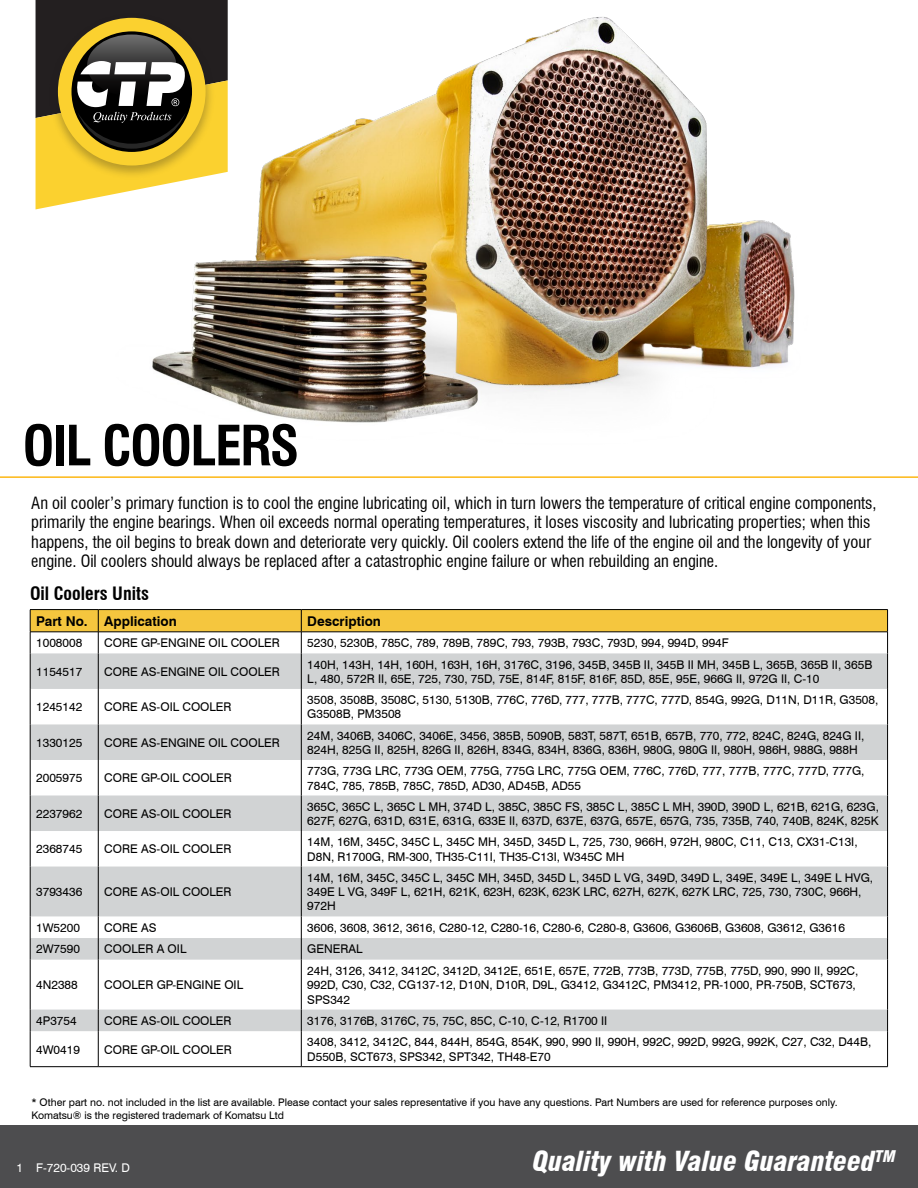
<style>
.page{position:relative;width:918px;height:1188px;background:#fff}
.page>*{position:absolute;margin:0;border:0;box-sizing:border-box;transform-origin:0 0}
.t1{font:700 condensed 54px "Swiss 721 BT";letter-spacing:-.03em;color:#000}
.t2{font:italic 900 condensed 27px "Swiss 721 BT";color:#fff}
.t3{font:700 condensed 18px "Swiss 721 BT";color:#000}
.t4{font:condensed 16.5px/19.5px "Swiss 721 BT";color:#000}
.t5{font:700 13.5px "Swiss 721 BT";color:#000}
.t6{font:12px/14.4px "Swiss 721 BT";color:#000}
.t7{font:12px "Swiss 721 BT";color:#fff}
.t8{font:10.5px/12.6px "Swiss 721 BT";color:#000}
</style>
<div class="page">
<img style="left:152px;top:17px;width:643px;height:406px">
<div style="left:0;top:1125px;width:918px;height:63px;background:#4d4d4f"></div>
<hr style="left:0;top:476px;width:918px;height:2px;background:#fdb714">
<svg style="left:36px;top:0;width:192px;height:209px;background:#968446"></svg>
<svg style="left:31px;top:653px;width:856px;height:378px;fill:#d1d3d4"></svg>
<hr style="left:98px;top:653px;width:1px;height:36px;background:#000">
<hr style="left:301px;top:653px;width:1px;height:36px;background:#000">
<hr style="left:98px;top:689px;width:1px;height:35px;background:#000">
<hr style="left:301px;top:689px;width:1px;height:35px;background:#000">
<hr style="left:98px;top:724px;width:1px;height:36px;background:#000">
<hr style="left:301px;top:724px;width:1px;height:36px;background:#000">
<hr style="left:98px;top:760px;width:1px;height:35px;background:#000">
<hr style="left:301px;top:760px;width:1px;height:35px;background:#000">
<hr style="left:98px;top:795px;width:1px;height:36px;background:#000">
<hr style="left:301px;top:795px;width:1px;height:36px;background:#000">
<hr style="left:98px;top:831px;width:1px;height:36px;background:#000">
<hr style="left:301px;top:831px;width:1px;height:36px;background:#000">
<hr style="left:98px;top:867px;width:1px;height:49px;background:#000">
<hr style="left:301px;top:867px;width:1px;height:49px;background:#000">
<svg style="left:98px;top:916px;width:1px;height:44px"></svg>
<svg style="left:301px;top:916px;width:1px;height:44px"></svg>
<hr style="left:98px;top:960px;width:1px;height:50px;background:#000">
<hr style="left:301px;top:960px;width:1px;height:50px;background:#000">
<svg style="left:98px;top:1010px;width:1px;height:21px"></svg>
<svg style="left:301px;top:1010px;width:1px;height:21px"></svg>
<hr style="left:98px;top:1031px;width:1px;height:35px;background:#000">
<hr style="left:301px;top:1031px;width:1px;height:35px;background:#000">
<hr style="left:30px;top:609px;width:68px;height:1px;background:#000">
<hr style="left:98px;top:609px;width:203px;height:1px;background:#000">
<hr style="left:301px;top:609px;width:587px;height:1px;background:#000">
<svg style="left:30px;top:610px;width:858px;height:43px"></svg>
<hr style="left:30px;top:653px;width:1px;height:36px;background:#000">
<hr style="left:887px;top:653px;width:1px;height:36px;background:#000">
<hr style="left:30px;top:689px;width:1px;height:35px;background:#000">
<hr style="left:887px;top:689px;width:1px;height:35px;background:#000">
<hr style="left:30px;top:724px;width:1px;height:36px;background:#000">
<hr style="left:887px;top:724px;width:1px;height:36px;background:#000">
<hr style="left:30px;top:760px;width:1px;height:35px;background:#000">
<hr style="left:887px;top:760px;width:1px;height:35px;background:#000">
<hr style="left:30px;top:795px;width:1px;height:36px;background:#000">
<hr style="left:887px;top:795px;width:1px;height:36px;background:#000">
<hr style="left:30px;top:831px;width:1px;height:36px;background:#000">
<hr style="left:887px;top:831px;width:1px;height:36px;background:#000">
<hr style="left:30px;top:867px;width:1px;height:49px;background:#000">
<hr style="left:887px;top:867px;width:1px;height:49px;background:#000">
<svg style="left:30px;top:916px;width:1px;height:44px"></svg>
<svg style="left:887px;top:916px;width:1px;height:44px"></svg>
<hr style="left:30px;top:960px;width:1px;height:50px;background:#000">
<hr style="left:887px;top:960px;width:1px;height:50px;background:#000">
<svg style="left:30px;top:1010px;width:1px;height:21px"></svg>
<svg style="left:887px;top:1010px;width:1px;height:21px"></svg>
<hr style="left:30px;top:1031px;width:1px;height:35px;background:#000">
<hr style="left:887px;top:1031px;width:1px;height:35px;background:#000">
<hr style="left:30px;top:1066px;width:68px;height:1px;background:#000">
<hr style="left:98px;top:1066px;width:203px;height:1px;background:#000">
<hr style="left:301px;top:1066px;width:587px;height:1px;background:#000">
<h1 class="t1" style="left:23px;top:413px;width:278px">OIL COOLERS</h1>
<p class="t4" style="left:31px;top:493px;width:847px">An oil cooler’s primary function is to cool the engine lubricating oil, which in turn lowers the temperature of critical engine components, primarily the engine bearings. When oil exceeds normal operating temperatures, it loses viscosity and lubricating properties; when this happens, the oil begins to break down and deteriorate very quickly. Oil coolers extend the life of the engine oil and the longevity of your engine. Oil coolers should always be replaced after a catastrophic engine failure or when rebuilding an engine.</p>
<h3 class="t3" style="left:30px;top:582px;width:120px">Oil Coolers Units</h3>
<p class="t5" style="left:36px;top:613px;width:142px">Part No. Application</p>
<p class="t5" style="left:307px;top:613px;width:75px">Description</p>
<p class="t6" style="left:36px;top:636px;width:48px">1008008</p>
<p class="t6" style="left:104px;top:636px;width:177px">CORE GP-ENGINE OIL COOLER</p>
<p class="t6" style="left:307px;top:636px;width:423px">5230, 5230B, 785C, 789, 789B, 789C, 793, 793B, 793C, 793D, 994, 994D, 994F</p>
<p class="t6" style="left:36px;top:664px;width:48px">1154517</p>
<p class="t6" style="left:104px;top:664px;width:177px">CORE AS-ENGINE OIL COOLER</p>
<p class="t6" style="left:307px;top:657px;width:566px">140H, 143H, 14H, 160H, 163H, 16H, 3176C, 3196, 345B, 345B II, 345B II MH, 345B L, 365B, 365B II, 365B<br>L, 480, 572R II, 65E, 725, 730, 75D, 75E, 814F, 815F, 816F, 85D, 85E, 95E, 966G II, 972G II, C-10</p>
<p class="t6" style="left:36px;top:700px;width:48px">1245142</p>
<p class="t6" style="left:104px;top:700px;width:129px">CORE AS-OIL COOLER</p>
<p class="t6" style="left:307px;top:693px;width:573px">3508, 3508B, 3508C, 5130, 5130B, 776C, 776D, 777, 777B, 777C, 777D, 854G, 992G, D11N, D11R, G3508,<br>G3508B, PM3508</p>
<p class="t6" style="left:36px;top:735px;width:48px">1330125</p>
<p class="t6" style="left:104px;top:735px;width:177px">CORE AS-ENGINE OIL COOLER</p>
<p class="t6" style="left:307px;top:728px;width:559px">24M, 3406B, 3406C, 3406E, 3456, 385B, 5090B, 583T, 587T, 651B, 657B, 770, 772, 824C, 824G, 824G II,<br>824H, 825G II, 825H, 826G II, 826H, 834G, 834H, 836G, 836H, 980G, 980G II, 980H, 986H, 988G, 988H</p>
<p class="t6" style="left:36px;top:771px;width:48px">2005975</p>
<p class="t6" style="left:104px;top:771px;width:129px">CORE GP-OIL COOLER</p>
<p class="t6" style="left:307px;top:764px;width:559px">773G, 773G LRC, 773G OEM, 775G, 775G LRC, 775G OEM, 776C, 776D, 777, 777B, 777C, 777D, 777G,<br>784C, 785, 785B, 785C, 785D, AD30, AD45B, AD55</p>
<p class="t6" style="left:36px;top:806px;width:48px">2237962</p>
<p class="t6" style="left:104px;top:806px;width:129px">CORE AS-OIL COOLER</p>
<p class="t6" style="left:307px;top:799px;width:573px">365C, 365C L, 365C L MH, 374D L, 385C, 385C FS, 385C L, 385C L MH, 390D, 390D L, 621B, 621G, 623G,<br>627F, 627G, 631D, 631E, 631G, 633E II, 637D, 637E, 637G, 657E, 657G, 735, 735B, 740, 740B, 824K, 825K</p>
<p class="t6" style="left:36px;top:842px;width:48px">2368745</p>
<p class="t6" style="left:104px;top:842px;width:129px">CORE AS-OIL COOLER</p>
<p class="t6" style="left:307px;top:835px;width:552px">14M, 16M, 345C, 345C L, 345C MH, 345D, 345D L, 725, 730, 966H, 972H, 980C, C11, C13, CX31-C13I,<br>D8N, R1700G, RM-300, TH35-C11I, TH35-C13I, W345C MH</p>
<p class="t6" style="left:36px;top:885px;width:48px">3793436</p>
<p class="t6" style="left:104px;top:885px;width:129px">CORE AS-OIL COOLER</p>
<p class="t6" style="left:307px;top:870px;width:567px">14M, 16M, 345C, 345C L, 345C MH, 345D, 345D L, 345D L VG, 349D, 349D L, 349E, 349E L, 349E L HVG,<br>349E L VG, 349F L, 621H, 621K, 623H, 623K, 623K LRC, 627H, 627K, 627K LRC, 725, 730, 730C, 966H,<br>972H</p>
<p class="t6" style="left:36px;top:920px;width:45px">1W5200</p>
<p class="t6" style="left:104px;top:920px;width:54px">CORE AS</p>
<p class="t6" style="left:307px;top:920px;width:539px">3606, 3608, 3612, 3616, C280-12, C280-16, C280-6, C280-8, G3606, G3606B, G3608, G3612, G3616</p>
<p class="t6" style="left:36px;top:942px;width:45px">2W7590</p>
<p class="t6" style="left:104px;top:942px;width:84px">COOLER A OIL</p>
<p class="t6" style="left:307px;top:942px;width:57px">GENERAL</p>
<p class="t6" style="left:36px;top:978px;width:43px">4N2388</p>
<p class="t6" style="left:104px;top:978px;width:140px">COOLER GP-ENGINE OIL</p>
<p class="t6" style="left:307px;top:963px;width:553px">24H, 3126, 3412, 3412C, 3412D, 3412E, 651E, 657E, 772B, 773B, 773D, 775B, 775D, 990, 990 II, 992C,<br>992D, C30, C32, CG137-12, D10N, D10R, D9L, G3412, G3412C, PM3412, PR-1000, PR-750B, SCT673,<br>SPS342</p>
<p class="t6" style="left:36px;top:1013px;width:42px">4P3754</p>
<p class="t6" style="left:104px;top:1013px;width:129px">CORE AS-OIL COOLER</p>
<p class="t6" style="left:307px;top:1013px;width:302px">3176, 3176B, 3176C, 75, 75C, 85C, C-10, C-12, R1700 II</p>
<p class="t6" style="left:36px;top:1042px;width:45px">4W0419</p>
<p class="t6" style="left:104px;top:1042px;width:129px">CORE GP-OIL COOLER</p>
<p class="t6" style="left:307px;top:1035px;width:565px">3408, 3412, 3412C, 844, 844H, 854G, 854K, 990, 990 II, 990H, 992C, 992D, 992G, 992K, C27, C32, D44B,<br>D550B, SCT673, SPS342, SPT342, TH48-E70</p>
<p class="t8" style="left:32px;top:1096px;width:808px">* Other part no. not included in the list are available. Please contact your sales representative if you have any questions. Part Numbers are used for reference purposes only.<br>Komatsu® is the registered trademark of Komatsu Ltd</p>
<p class="t7" style="left:17px;top:1161px;width:115px">1 F-720-039 REV. D</p>
<h2 class="t2" style="left:533px;top:1145px;width:364px">Quality with Value Guaranteed<sup>TM</sup></h2>
</div>
